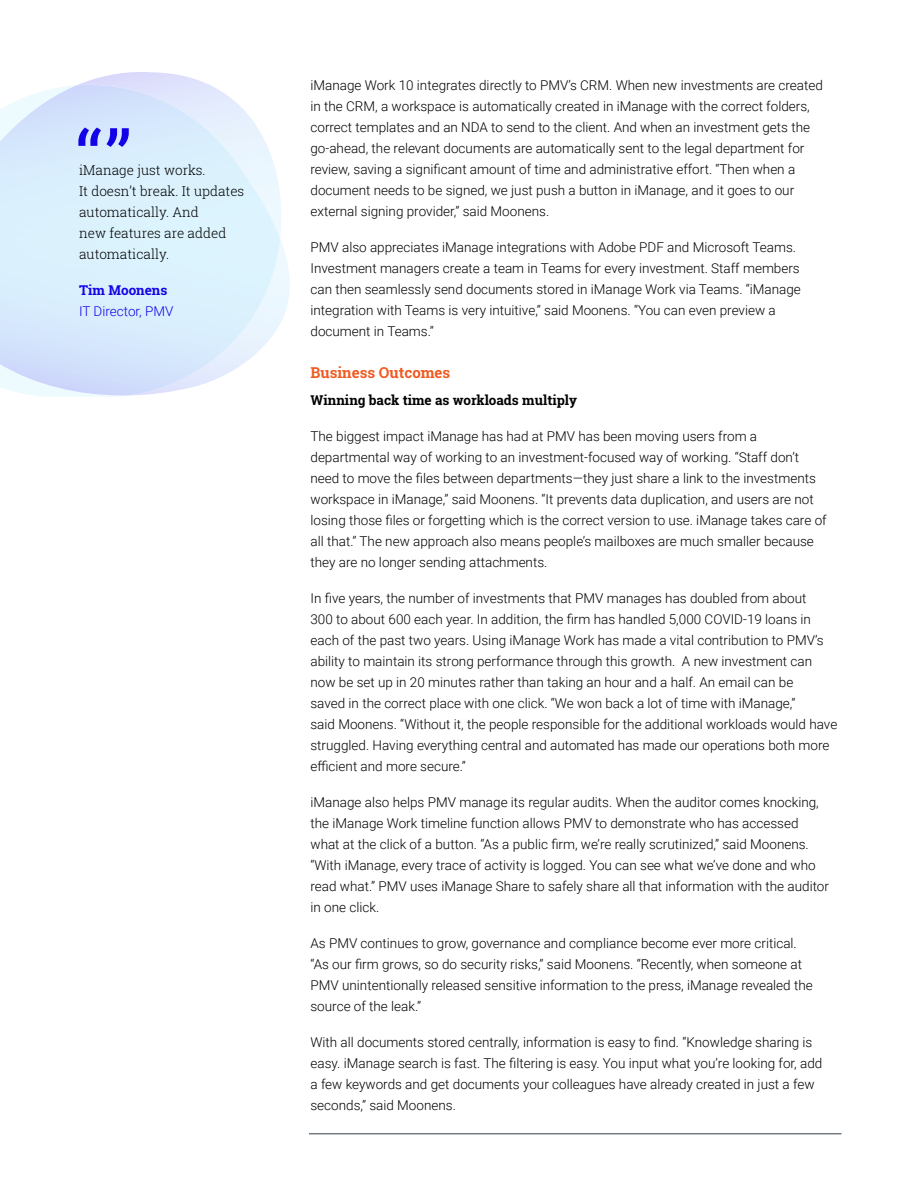
<style>
.page{position:relative;width:918px;height:1188px;background:#fff}
.page>*{position:absolute;margin:0;border:0;box-sizing:border-box;transform-origin:0 0}
.A-text_sub_head{font:700 15px "Roboto Slab";color:#f15a22}
.A-text{font:300 13.5px/21px "Roboto";color:#000}
.A-side_bar_quote{font:300 13.5px/21px "Roboto Slab";color:#000}
.black_subhead_after{font:700 13.5px "Roboto Slab";color:#000}
.A-Side_Bar_Quote_tit{font:300 13.5px "Roboto";color:#1302e7}
.A-Side_Bar_Quote_nam{font:700 13.5px "Roboto Slab";color:#1302e7}
</style>
<div class="page">
<hr style="left:309px;top:1134px;width:533px;height:1px;background:#323e48">
<img style="left:35px;top:72px;width:254px;height:325px">
<img style="left:0;top:85px;width:280px;height:310px">
<svg style="left:78px;top:128px;width:51px;height:19px"></svg>
<p class="A-side_bar_quote" style="left:79px;top:160px;width:167px">iManage just works.<br>It doesn’t break. It updates automatically. And<br>new features are added automatically.</p>
<p class="A-Side_Bar_Quote_nam" style="left:79px;top:281px;width:90px">Tim Moonens</p>
<p class="A-Side_Bar_Quote_tit" style="left:79px;top:302px;width:96px">IT Director, PMV</p>
<p class="A-text" style="left:310px;top:74px;width:514px">iManage Work 10 integrates directly to PMV’s CRM. When new investments are created in the CRM, a workspace is automatically created in iManage with the correct folders, correct templates and an NDA to send to the client. And when an investment gets the go-ahead, the relevant documents are automatically sent to the legal department for review, saving a significant amount of time and administrative effort. “Then when a document needs to be signed, we just push a button in iManage, and it goes to our external signing provider,” said Moonens.</p>
<p class="A-text" style="left:310px;top:236px;width:492px">PMV also appreciates iManage integrations with Adobe PDF and Microsoft Teams.<br>Investment managers create a team in Teams for every investment. Staff members can then seamlessly send documents stored in iManage Work via Teams. “iManage integration with Teams is very intuitive,” said Moonens. “You can even preview a document in Teams.”</p>
<p class="A-text_sub_head" style="left:310px;top:362px;width:141px">Business Outcomes</p>
<p class="black_subhead_after" style="left:310px;top:390px;width:268px">Winning back time as workloads multiply</p>
<p class="A-text" style="left:310px;top:425px;width:518px">The biggest impact iManage has had at PMV has been moving users from a departmental way of working to an investment-focused way of working. “Staff don’t need to move the files between departments—they just share a link to the investments workspace in iManage,” said Moonens. “It prevents data duplication, and users are not losing those files or forgetting which is the correct version to use. iManage takes care of all that.” The new approach also means people’s mailboxes are much smaller because they are no longer sending attachments.</p>
<p class="A-text" style="left:310px;top:587px;width:528px">In five years, the number of investments that PMV manages has doubled from about<br>300 to about 600 each year. In addition, the firm has handled 5,000 COVID-19 loans in each of the past two years. Using iManage Work has made a vital contribution to PMV’s ability to maintain its strong performance through this growth. A new investment can now be set up in 20 minutes rather than taking an hour and a half. An email can be<br>saved in the correct place with one click. “We won back a lot of time with iManage,”<br>said Moonens. “Without it, the people responsible for the additional workloads would have struggled. Having everything central and automated has made our operations both more efficient and more secure.”</p>
<p class="A-text" style="left:310px;top:791px;width:520px">iManage also helps PMV manage its regular audits. When the auditor comes knocking, the iManage Work timeline function allows PMV to demonstrate who has accessed what at the click of a button. “As a public firm, we’re really scrutinized,” said Moonens. “With iManage, every trace of activity is logged. You can see what we’ve done and who read what.” PMV uses iManage Share to safely share all that information with the auditor in one click.</p>
<p class="A-text" style="left:310px;top:932px;width:504px">As PMV continues to grow, governance and compliance become ever more critical. “As our firm grows, so do security risks,” said Moonens. “Recently, when someone at PMV unintentionally released sensitive information to the press, iManage revealed the source of the leak.”</p>
<p class="A-text" style="left:310px;top:1031px;width:513px">With all documents stored centrally, information is easy to find. “Knowledge sharing is easy. iManage search is fast. The filtering is easy. You input what you’re looking for, add a few keywords and get documents your colleagues have already created in just a few seconds,” said Moonens.</p>
</div>
